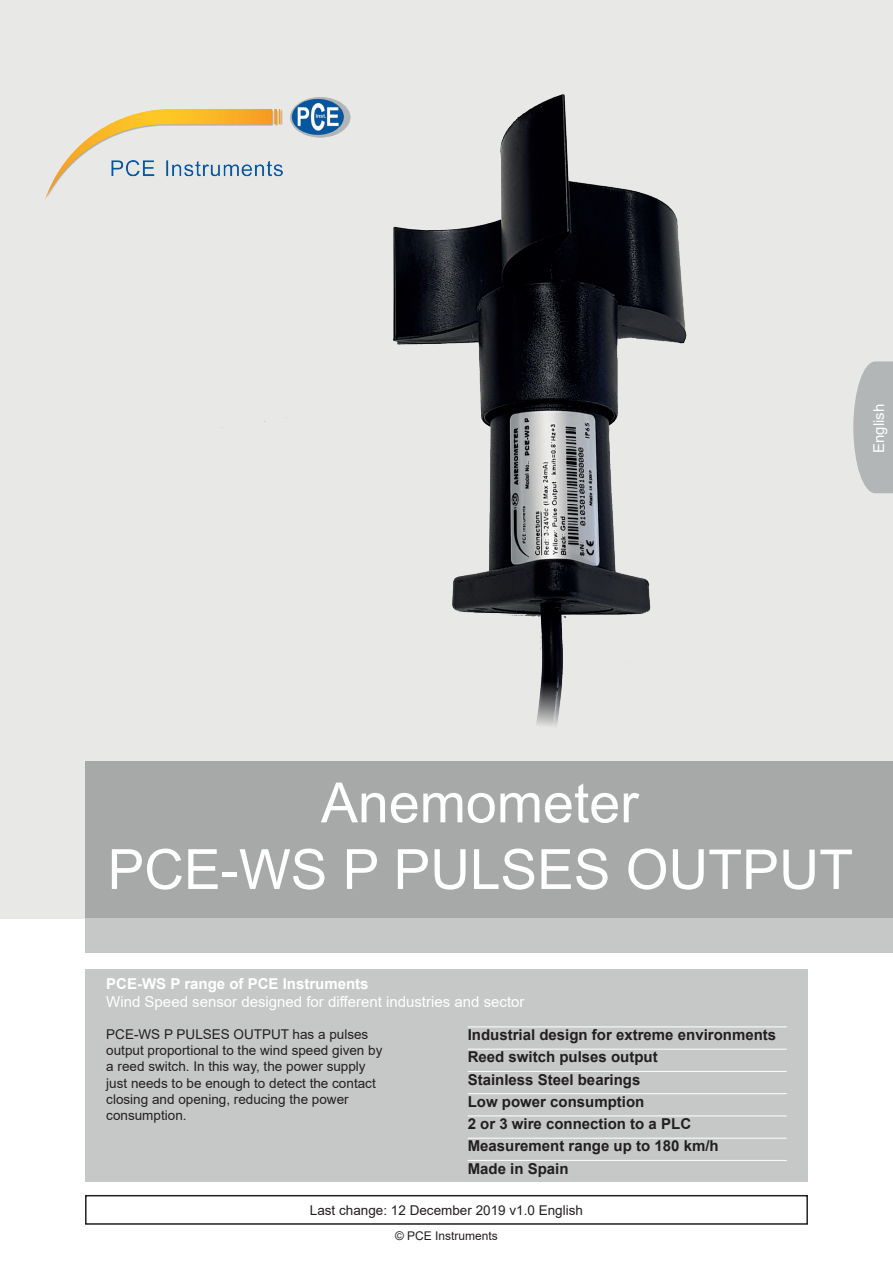
<style>
.page{position:relative;width:893px;height:1263px;background:#fff}
.page>*{position:absolute;margin:0;border:0;box-sizing:border-box;transform-origin:0 0}
.t1{font:55.5px/66.6px "Arial";color:#fff;text-align:center}
.t2{font:700 15px/22.2px "Arial";color:#231f20}
.t3{font:15px "Arial";color:#fff}
.t4{font:700 15px "Arial";color:#fff}
.t5{font:13.5px/16.2px "Arial";color:#231f20}
.t6{font:12px "Arial";color:#231f20}
.s1{font-size:54.9px}
</style>
<div class="page">
<div style="left:0;top:0;width:893px;height:918px;background:#e8e9e7"></div>
<div style="left:85px;top:761px;width:808px;height:157px;background:#a7a9a9"></div>
<div style="left:85px;top:918px;width:808px;height:34px;background:#c6c8c8"></div>
<div style="left:85px;top:969px;width:723px;height:213px;background:#c6c8c8"></div>
<div style="left:85px;top:1195px;width:723px;height:30px;border:2px solid #231f20"></div>
<hr style="left:468px;top:1026px;width:319px;height:1px;background:#fff">
<hr style="left:468px;top:1049px;width:319px;height:1px;background:#fff">
<hr style="left:468px;top:1071px;width:319px;height:1px;background:#fff">
<hr style="left:468px;top:1093px;width:319px;height:1px;background:#fff">
<hr style="left:468px;top:1115px;width:319px;height:1px;background:#fff">
<hr style="left:468px;top:1138px;width:319px;height:1px;background:#fff">
<hr style="left:468px;top:1160px;width:319px;height:1px;background:#fff">
<div style="left:861px;top:361px;width:32px;height:132px;background:#b3b6b6"></div>
<img style="left:44px;top:94px;width:817px;height:632px">
<p class="t3" style="left:868px;top:453px;width:51px;rotate:-90deg">English</p>
<h1 class="t1" style="left:108px;top:769px;width:747px">Anemometer<br>PCE-WS P PULSES OU<span class="s1">TPUT</span></h1>
<p class="t4" style="left:106px;top:973px;width:264px">PCE-WS P range of PCE Instruments</p>
<p class="t3" style="left:106px;top:991px;width:420px">Wind Speed sensor designed for different industries and sector</p>
<p class="t5" style="left:106px;top:1026px;width:278px">PCE-WS P PULSES OUTPUT has a pulses output proportional to the wind speed given by a reed switch. In this way, the power supply just needs to be enough to detect the contact closing and opening, reducing the power consumption.</p>
<p class="t2" style="left:468px;top:1024px;width:310px">Industrial design for extreme environments<br>Reed switch pulses output<br>Stainless Steel bearings<br>Low power consumption<br>2 or 3 wire connection to a PLC<br>Measurement range up to 180 km/h<br>Made in Spain</p>
<p class="t5" style="left:310px;top:1201px;width:275px">Last change: 12 December 2019 v1.0 English</p>
<p class="t6" style="left:395px;top:1227px;width:104px">© PCE Instruments</p>
</div>
